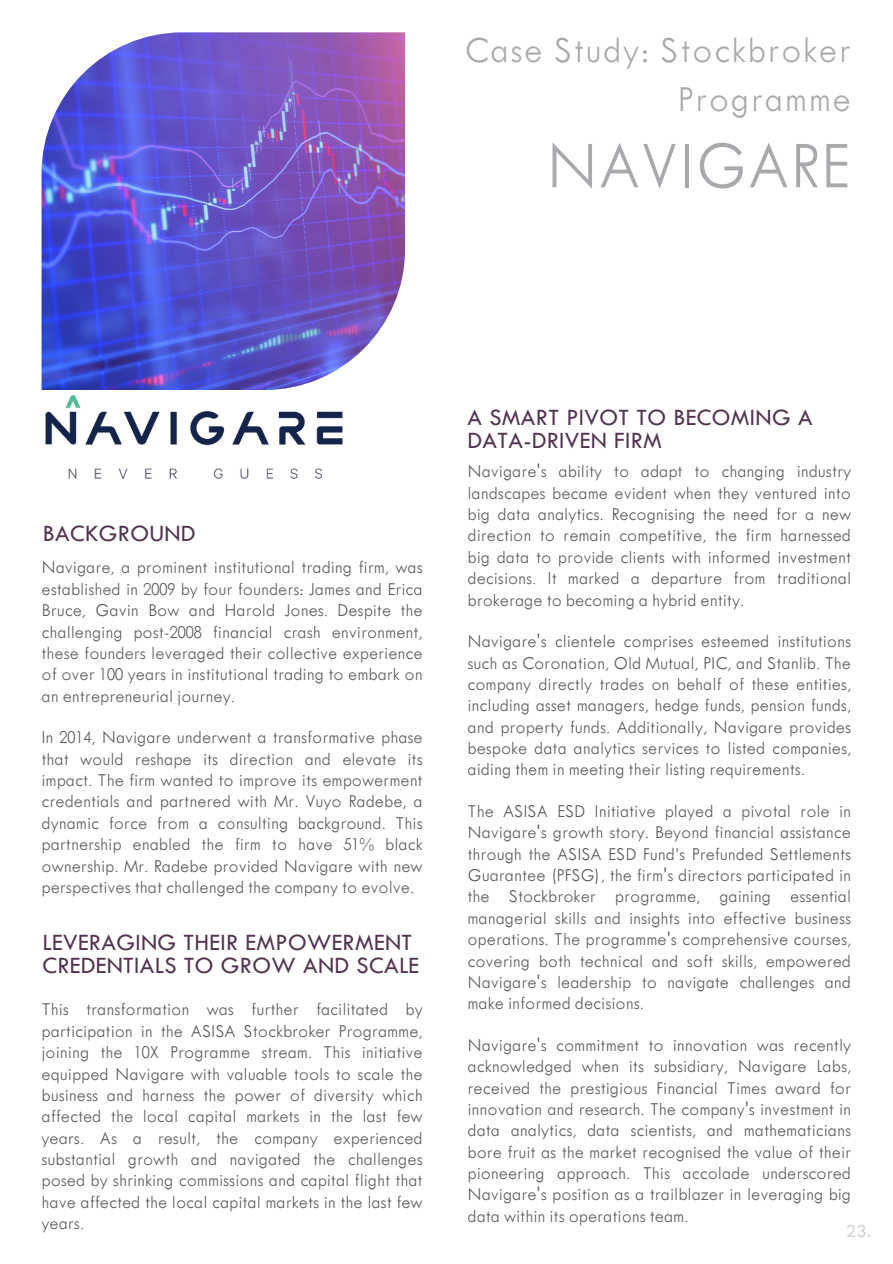
<style>
.page{position:relative;width:893px;height:1264px;background:#fff}
.page>*{position:absolute;margin:0;border:0;box-sizing:border-box;transform-origin:0 0}
.t1{font:300 69px "Tw Cen MT Std";letter-spacing:.01em;color:#a7a9ac}
.t2{font:300 37.8px/48.3px "Tw Cen MT Std";letter-spacing:.04em;color:#a7a9ac;text-align:right}
.t3{font:24.3px/22.5px "Tw Cen";letter-spacing:.01em;color:#543453}
.t4{font:300 18.75px/21.3px "Tw Cen MT Std";color:#58595b;text-align:justify}
.t5{font:18.75px "Tw Cen";color:#d1d3d4}
</style>
<div class="page">
<img style="left:42px;top:32px;width:363px;height:315px">
<img style="left:41px;top:306px;width:325px;height:173px">
<p class="t2" style="left:464px;top:29px;width:388px">Case Study: Stockbroker<br>Programme</p>
<p class="t1" style="left:545px;top:143px;width:305px">NAVIGARE</p>
<p class="t3" style="left:43px;top:522px;width:154px">BACKGROUND</p>
<p class="t4" style="left:42px;top:558px;width:382px">Navigare, a prominent institutional trading firm, was established in 2009 by four founders: James and Erica Bruce, Gavin Bow and Harold Jones. Despite the challenging post-2008 financial crash environment, these founders leveraged their collective experience of over 100 years in institutional trading to embark on an entrepreneurial journey.</p>
<p class="t4" style="left:42px;top:728px;width:382px">In 2014, Navigare underwent a transformative phase that would reshape its direction and elevate its impact. The firm wanted to improve its empowerment credentials and partnered with Mr. Vuyo Radebe, a dynamic force from a consulting background. This partnership enabled the firm to have 51% black ownership. Mr. Radebe provided Navigare with new perspectives that challenged the company to evolve.</p>
<p class="t3" style="left:42px;top:931px;width:378px">LEVERAGING THEIR EMPOWERMENT<br>CREDENTIALS TO GROW AND SCALE</p>
<p class="t4" style="left:42px;top:1000px;width:382px">This transformation was further facilitated by participation in the ASISA Stockbroker Programme, joining the 10X Programme stream. This initiative equipped Navigare with valuable tools to scale the business and harness the power of diversity which affected the local capital markets in the last few years. As a result, the company experienced substantial growth and navigated the challenges posed by shrinking commissions and capital flight that have affected the local capital markets in the last few years.</p>
<p class="t3" style="left:467px;top:406px;width:347px">A SMART PIVOT TO BECOMING A<br>DATA-DRIVEN FIRM</p>
<p class="t4" style="left:467px;top:462px;width:385px">Navigare's ability to adapt to changing industry landscapes became evident when they ventured into big data analytics. Recognising the need for a new direction to remain competitive, the firm harnessed big data to provide clients with informed investment decisions. It marked a departure from traditional brokerage to becoming a hybrid entity.</p>
<p class="t4" style="left:467px;top:632px;width:385px">Navigare's clientele comprises esteemed institutions such as Coronation, Old Mutual, PIC, and Stanlib. The company directly trades on behalf of these entities, including asset managers, hedge funds, pension funds, and property funds. Additionally, Navigare provides bespoke data analytics services to listed companies, aiding them in meeting their listing requirements.</p>
<p class="t4" style="left:467px;top:802px;width:385px">The ASISA ESD Initiative played a pivotal role in Navigare's growth story. Beyond financial assistance through the ASISA ESD Fund’s Prefunded Settlements Guarantee (PFSG), the firm's directors participated in the Stockbroker programme, gaining essential managerial skills and insights into effective business operations. The programme's comprehensive courses, covering both technical and soft skills, empowered Navigare's leadership to navigate challenges and make informed decisions.</p>
<p class="t4" style="left:467px;top:1035px;width:385px">Navigare's commitment to innovation was recently acknowledged when its subsidiary, Navigare Labs, received the prestigious Financial Times award for innovation and research. The company's investment in data analytics, data scientists, and mathematicians bore fruit as the market recognised the value of their pioneering approach. This accolade underscored Navigare's position as a trailblazer in leveraging big data within its operations team.</p>
<p class="t5" style="left:845px;top:1220px;width:27px">23.</p>
</div>
